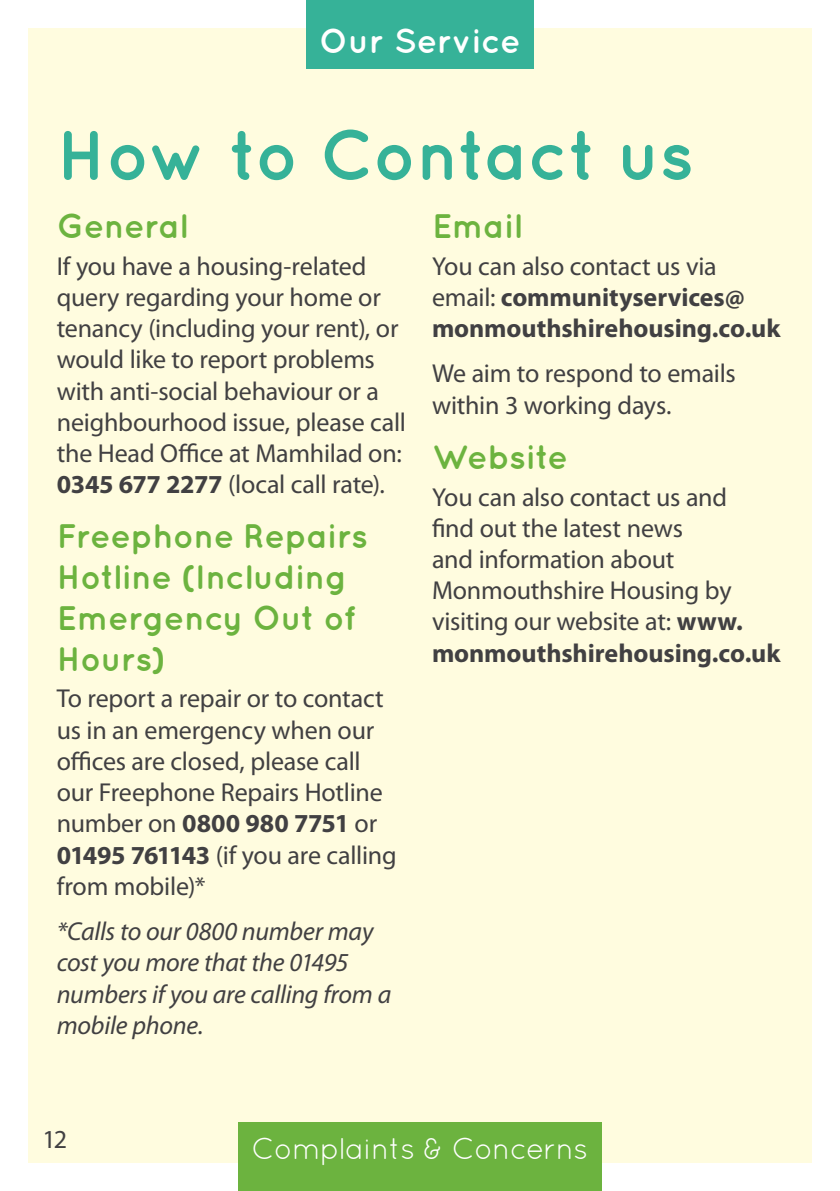
<style>
.page{position:relative;width:840px;height:1191px;background:#fff}
.page>*{position:absolute;margin:0;border:0;box-sizing:border-box;transform-origin:0 0}
.t1{font:700 70px "Quicksand";letter-spacing:-.015em;color:#36b298}
.t2{font:700 34px/40.8px "Quicksand";letter-spacing:-.015em;color:#6cb33f}
.t3{font:700 34px "Quicksand";color:#fff}
.t4{font:30px "Quicksand";letter-spacing:-.02em;color:#fff}
.t5{font:26px/31.2px "Myriad Pro";letter-spacing:-.01em;color:#414042}
.t6{font:italic 26px/31.2px "Myriad Pro";letter-spacing:-.01em;color:#414042}
.t7{font:700 26px/31.2px "Myriad Pro";letter-spacing:-.005em;color:#414042}
.s1{font-weight:700}
.s2{font-weight:400}
</style>
<div class="page">
<div style="left:28px;top:28px;width:783px;height:1134px;background:#fffcdf"></div>
<div style="left:306px;top:0;width:227px;height:68px;background:#36b298"></div>
<div style="left:238px;top:1123px;width:363px;height:68px;background:#6cb33f"></div>
<h2 class="t3" style="left:319px;top:20px;width:203px">Our Service</h2>
<h1 class="t1" style="left:57px;top:113px;width:638px">How to Contact us</h1>
<h2 class="t2" style="left:57px;top:204px;width:132px">General</h2>
<p class="t5" style="left:57px;top:250px;width:350px">If you have a housing-related query regarding your home or tenancy (including your rent), or would like to report problems with anti-social behaviour or a neighbourhood issue, please call the Head Office at Mamhilad on:<br><span class="s1">0345 677 2277</span> (local call rate).</p>
<h2 class="t2" style="left:57px;top:515px;width:312px">Freephone Repairs<br>Hotline (Including<br>Emergency Out of<br>Hours)</h2>
<p class="t5" style="left:57px;top:682px;width:341px">To report a repair or to contact us in an emergency when our offices are closed, please call our Freephone Repairs Hotline number on <span class="s1">0800 980 7751</span> or<br><span class="s1">01495 761143</span> (if you are calling from mobile)*</p>
<p class="t6" style="left:57px;top:915px;width:336px">*Calls to our 0800 number may cost you more that the 01495 numbers if you are calling from a mobile phone.</p>
<h2 class="t2" style="left:432px;top:204px;width:91px">Email</h2>
<p class="t7" style="left:432px;top:249px;width:350px"><span class="s2">You can also contact us via email:</span> communityservices@ monmouthshirehousing.co.uk</p>
<p class="t5" style="left:432px;top:358px;width:305px">We aim to respond to emails within 3 working days.</p>
<h2 class="t2" style="left:432px;top:435px;width:137px">Website</h2>
<p class="t5" style="left:432px;top:481px;width:350px">You can also contact us and<br>find out the latest news<br>and information about<br>Monmouthshire Housing by visiting our website at: <span class="s1">www. monmouthshirehousing.co.uk</span></p>
<p class="t5" style="left:43px;top:1123px;width:26px">12</p>
<p class="t4" style="left:251px;top:1131px;width:338px">Complaints &amp; Concerns</p>
</div>
